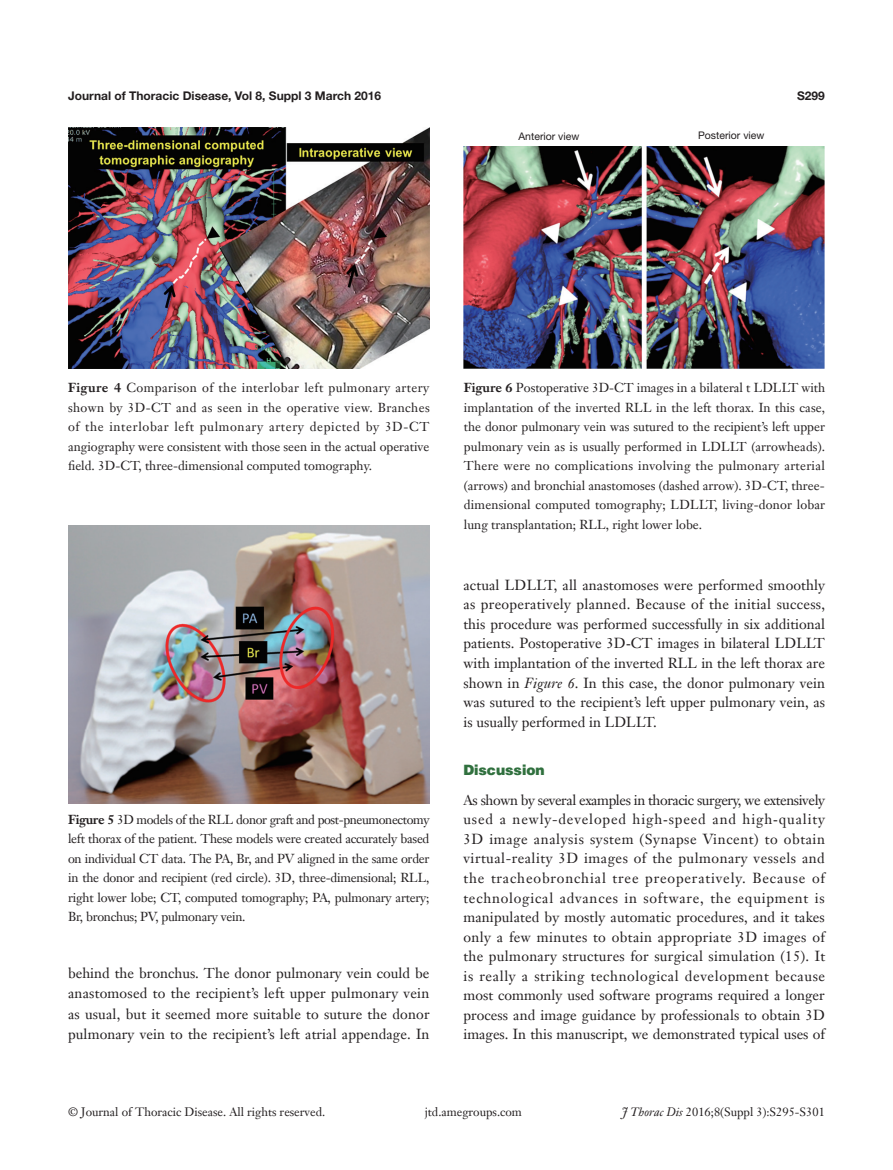
<style>
.page{position:relative;width:893px;height:1170px;background:#fff}
.page>*{position:absolute;margin:0;border:0;box-sizing:border-box;transform-origin:0 0}
.t1{font:14.25px/19.5px "Janson Text LT";color:#231f20;text-align:justify}
.t2{font:900 14.25px "Helvetica";color:#30703e}
.t3{font:12.75px/19.5px "Janson Text LT";color:#231f20;text-align:justify}
.t4{font:12px "Janson Text LT";color:#231f20}
.t5{font:700 12px "Helvetica Neue LT Pro";color:#231f20}
.t6{font:10.5px "Helvetica Neue LT Pro";color:#231f20}
.s1{font-weight:700}
.s2{font-family:"Times New Roman"}
.s3{font-style:italic}
</style>
<div class="page">
<img style="left:68px;top:128px;width:361px;height:241px">
<img style="left:68px;top:525px;width:361px;height:278px">
<img style="left:463px;top:147px;width:362px;height:222px">
<p class="t5" style="left:68px;top:88px;width:315px">Journal of Thoracic Disease, Vol 8, Suppl 3 March 2016</p>
<p class="t5" style="left:797px;top:88px;width:29px">S299</p>
<p class="t6" style="left:518px;top:130px;width:63px">Anterior view</p>
<p class="t6" style="left:698px;top:128px;width:68px">Posterior view</p>
<p class="t3" style="left:68px;top:378px;width:363px"><span class="s1">Figure 4</span> Comparison of the interlobar left pulmonary artery shown by 3D-CT and as seen in the operative view. Branches of the interlobar left pulmonary artery depicted by 3D-CT angiography were consistent with those seen in the actual operative field. 3D-CT, three-dimensional computed tomography.</p>
<p class="t3" style="left:68px;top:809px;width:363px"><span class="s1">Figure 5</span> 3D models of the RLL donor graft and post-pneumonectomy left thorax of the patient. These models were created accurately based on individual CT data. The PA, Br, and PV aligned in the same order in the donor and recipient (red circle). 3D, three-dimensional; RLL, right lower lobe; CT, computed tomography; PA, pulmonary artery; Br, bronchus; PV, pulmonary vein.</p>
<p class="t1" style="left:68px;top:962px;width:363px;line-height:20.5px">behind the bronchus. The donor pulmonary vein could be anastomosed to the recipient’s left upper pulmonary vein as usual, but it seemed more suitable to suture the donor pulmonary vein to the recipient’s left atrial appendage. In</p>
<p class="t3" style="left:464px;top:378px;width:363px"><span class="s1">Figure 6</span> Postoperative 3D-CT images in a bilateral t LDLLT with implantation of the inverted RLL in the left thorax. In this case, the donor pulmonary vein was sutured to the recipient’s left upper pulmonary vein as is usually performed in LDLLT (arrowheads).<br>There were no complications involving the pulmonary arterial (arrows) and bronchial anastomoses (dashed arrow). 3D-CT, three&shy;dimensional computed tomography; LDLLT, living-donor lobar lung transplantation; RLL, right lower lobe.</p>
<p class="t1" style="left:463px;top:575px;width:363px">actual LDLLT, all anastomoses were performed smoothly as preoperatively planned. Because of the initial success, this procedure was performed successfully in six additional patients. Postoperative 3D<span class="s2">-</span>CT images in bilateral LDLLT with implantation of the inverted RLL in the left thorax are shown in <span class="s3">Figure 6</span>. In this case, the donor pulmonary vein was sutured to the recipient’s left upper pulmonary vein, as is usually performed in LDLLT.</p>
<p class="t2" style="left:463px;top:761px;width:83px">Discussion</p>
<p class="t1" style="left:463px;top:790px;width:363px">As shown by several examples in thoracic surgery, we extensively used a newly-developed high<span class="s2">-</span>speed and high<span class="s2">-</span>quality 3D image analysis system (Synapse Vincent) to obtain virtual-reality 3D images of the pulmonary vessels and the tracheobronchial tree preoperatively. Because of technological advances in software, the equipment is manipulated by mostly automatic procedures, and it takes only a few minutes to obtain appropriate 3D images of the pulmonary structures for surgical simulation (15). It is really a striking technological development because most commonly used software programs required a longer process and image guidance by professionals to obtain 3D images. In this manuscript, we demonstrated typical uses of</p>
<p class="t4" style="left:68px;top:1104px;width:259px">© Journal of Thoracic Disease. All rights reserved.</p>
<p class="t4" style="left:425px;top:1104px;width:99px">jtd.amegroups.com</p>
<p class="t4" style="left:622px;top:1104px;width:205px"><span class="s3">J Thorac Dis</span> 2016;8(Suppl 3):S295-S301</p>
</div>
